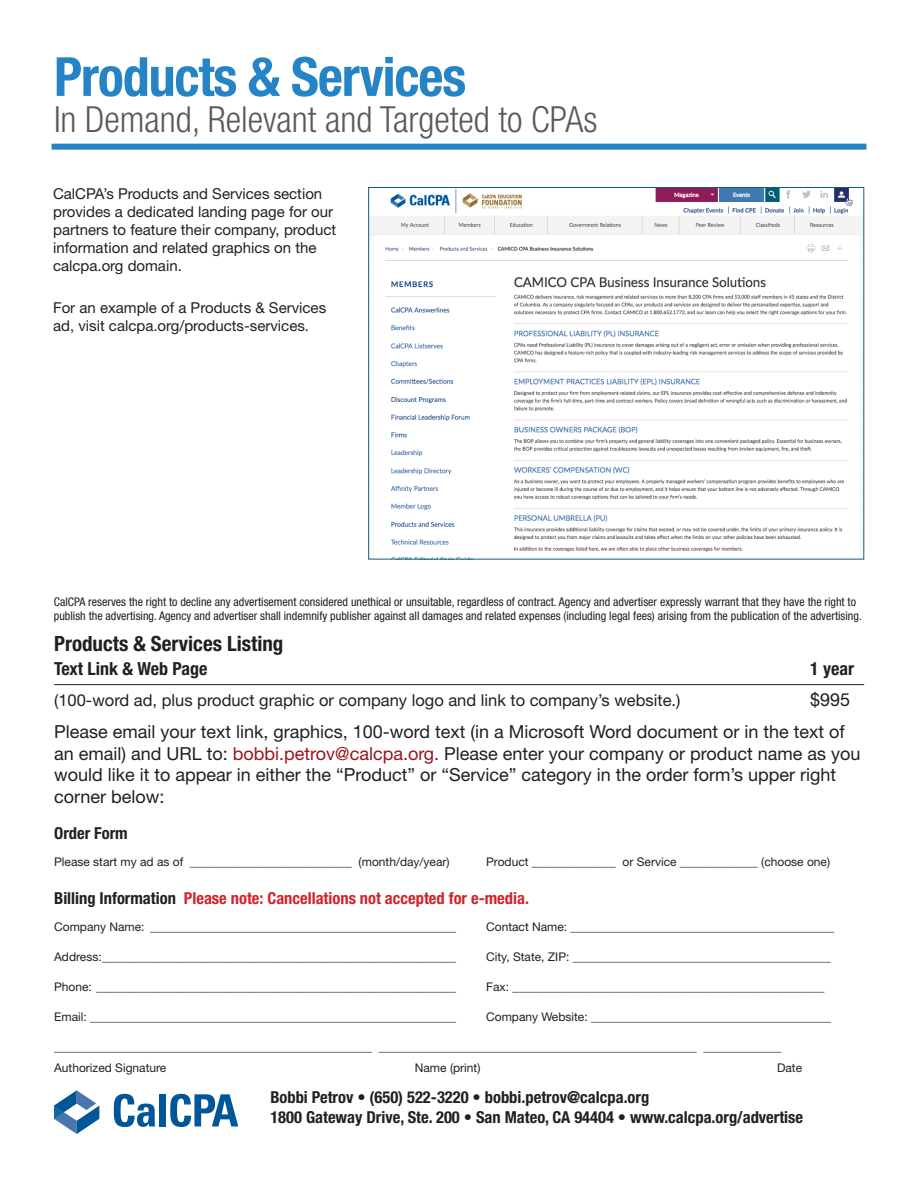
<style>
.page{position:relative;width:918px;height:1188px;background:#fff}
.page>*{position:absolute;margin:0;border:0;box-sizing:border-box;transform-origin:0 0}
.t1{font:700 condensed 54px "Helvetica Neue";letter-spacing:-.02em;color:#2484c6}
.t2{font:300 condensed 36px "Helvetica Neue";color:#58595b}
.t3{font:700 condensed 21px "Helvetica Neue";color:#231f20}
.t4{font:18px/21.6px "Helvetica Neue";color:#231f20;text-align:right}
.t5{font:700 condensed 18px "Helvetica Neue";color:#231f20}
.t6{font:700 condensed 16.5px/19.8px "Helvetica Neue";color:#231f20}
.t7{font:16.5px "Helvetica Neue";color:#231f20}
.t8{font:700 condensed 16.5px "Helvetica Neue";color:#d2232a}
.t9{font:15px/18px "Helvetica Neue";color:#231f20}
.t10{font:12px/21px "Helvetica Neue";color:#231f20}
.t11{font:condensed 12px/14.4px "Helvetica Neue";color:#231f20}
.s1{color:#96161a}
.s2{color:#231f20}
</style>
<div class="page">
<svg style="left:54px;top:1090px;width:45px;height:44px"></svg>
<svg style="left:114px;top:1094px;width:41px;height:33px"></svg>
<div style="left:159px;top:1094px;width:7px;height:32px;background:#005697"></div>
<svg style="left:170px;top:1094px;width:68px;height:33px"></svg>
<hr style="left:54px;top:684px;width:810px;height:1px;background:#231f20">
<img style="left:370px;top:189px;width:492px;height:369px">
<div style="left:52px;top:144px;width:814px;height:6px;background:#2484c6"></div>
<h1 class="t1" style="left:54px;top:44px;width:414px">Products &amp; Services</h1>
<h2 class="t2" style="left:54px;top:99px;width:545px">In Demand, Relevant and Targeted to CPAs</h2>
<p class="t9" style="left:53px;top:185px;width:285px">CalCPA’s Products and Services section provides a dedicated landing page for our partners to feature their company, product information and related graphics on the calcpa.org domain.</p>
<p class="t9" style="left:53px;top:299px;width:275px">For an example of a Products &amp; Services ad, visit calcpa.org/products-services.</p>
<p class="t11" style="left:54px;top:595px;width:810px">CalCPA reserves the right to decline any advertisement considered unethical or unsuitable, regardless of contract. Agency and advertiser expressly warrant that they have the right to publish the advertising. Agency and advertiser shall indemnify publisher against all damages and related expenses (including legal fees) arising from the publication of the advertising.</p>
<h3 class="t3" style="left:54px;top:630px;width:231px">Products &amp; Services Listing</h3>
<h3 class="t5" style="left:54px;top:658px;width:155px">Text Link &amp; Web Page</h3>
<h3 class="t5" style="left:810px;top:658px;width:45px">1 year</h3>
<h3 class="t7" style="left:54px;top:690px;width:628px">(100-word ad, plus product graphic or company logo and link to company’s website.)</h3>
<h3 class="t4" style="left:54px;top:683px;width:798px;line-height:32.1px">$995<br>Please email your text link, graphics, 100-word text (in a Microsoft Word document or in the text of</h3>
<h3 class="t4" style="left:54px;top:742px;width:808px;text-align:left">an email) and URL to: <span class="s1">bobbi.petrov@calcpa.org.</span> Please enter your company or product name as you would like it to appear in either the “Product” or “Service” category in the order form’s upper right corner below:</h3>
<h3 class="t6" style="left:54px;top:823px;width:75px">Order Form</h3>
<p class="t10" style="left:54px;top:851px;width:397px">Please start my ad as of ___________________________ (month/day/year)</p>
<p class="t10" style="left:486px;top:851px;width:346px">Product ______________ or Service _____________ (choose one)</p>
<h3 class="t8" style="left:54px;top:888px;width:476px"><span class="s2">Billing Information</span> Please note: Cancellations not accepted for e-media.</h3>
<p class="t10" style="left:54px;top:916px;width:403px">Company Name: ___________________________________________________</p>
<p class="t10" style="left:486px;top:916px;width:350px">Contact Name: ____________________________________________</p>
<p class="t10" style="left:54px;top:946px;width:404px">Address: ___________________________________________________________</p>
<p class="t10" style="left:486px;top:946px;width:346px">City, State, ZIP: ___________________________________________</p>
<p class="t10" style="left:54px;top:976px;width:403px">Phone: ____________________________________________________________</p>
<p class="t10" style="left:486px;top:976px;width:340px">Fax: ____________________________________________________</p>
<p class="t10" style="left:54px;top:1006px;width:403px">Email: _____________________________________________________________</p>
<p class="t10" style="left:486px;top:1006px;width:346px">Company Website: ________________________________________</p>
<p class="t10" style="left:54px;top:1036px;width:729px">_____________________________________________________ _____________________________________________________ _____________<br>Authorized Signature</p>
<p class="t10" style="left:415px;top:1057px;width:67px">Name (print)</p>
<p class="t10" style="left:777px;top:1057px;width:27px">Date</p>
<h3 class="t6" style="left:270px;top:1087px;width:534px">Bobbi Petrov • (650) 522-3220 • bobbi.petrov@calcpa.org<br>1800 Gateway Drive, Ste. 200 • San Mateo, CA 94404 • www.calcpa.org/advertise</h3>
</div>
